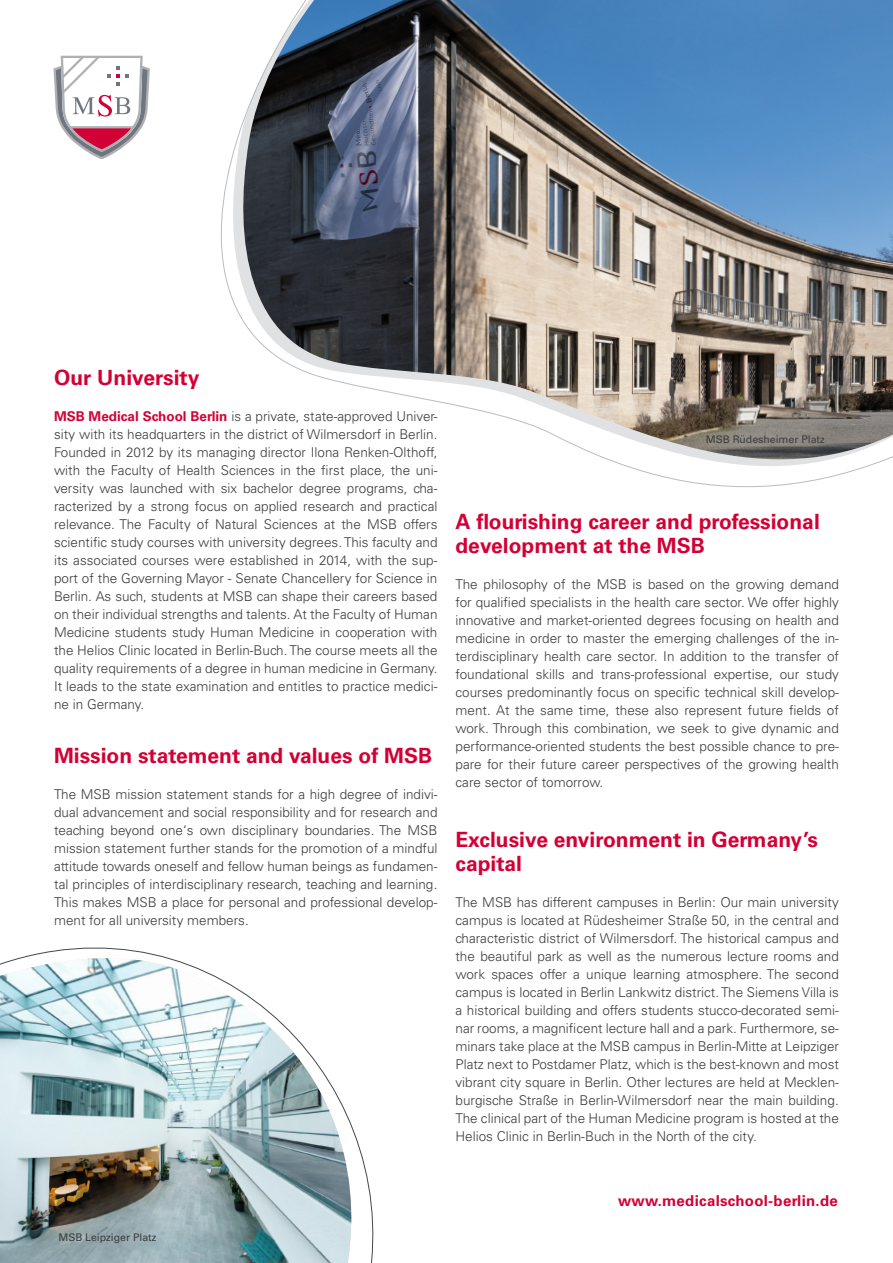
<style>
.page{position:relative;width:893px;height:1263px;background:#fff}
.page>*{position:absolute;margin:0;border:0;box-sizing:border-box;transform-origin:0 0}
.t1{font:700 21px/24px "Univers LT Std";color:#d20035}
.t2{font:700 15px "Univers LT Std";letter-spacing:.02em;color:#d20035}
.t3{font:300 13.5px/18px "Univers LT Std";color:#3c3c3e;text-align:justify}
.t4{font:10.5px "Univers LT Std";color:#3c3c3e}
.s1{font-weight:700;color:#d20035}
</style>
<div class="page">
<svg style="left:54px;top:56px;width:58px;height:103px"></svg>
<svg style="left:112px;top:55px;width:751px;height:433px"></svg>
<img style="left:234px;top:0;width:659px;height:468px">
<img style="left:0;top:958px;width:362px;height:305px">
<h1 class="t1" style="left:54px;top:366px;width:147px">Our University</h1>
<p class="t3" style="left:54px;top:407px;width:385px"><span class="s1">MSB Medical School Berlin</span> is a private, state-approved Univer&shy;sity with its headquarters in the district of Wilmersdorf in Berlin.<br>Founded in 2012 by its managing director Ilona Renken-Olthoff, with the Faculty of Health Sciences in the first place, the uni&shy;versity was launched with six bachelor degree programs, cha&shy;racterized by a strong focus on applied research and practical relevance. The Faculty of Natural Sciences at the MSB offers scientific study courses with university degrees. This faculty and its associated courses were established in 2014, with the sup&shy;port of the Governing Mayor - Senate Chancellery for Science in Berlin. As such, students at MSB can shape their careers based on their individual strengths and talents. At the Faculty of Human Medicine students study Human Medicine in cooperation with the Helios Clinic located in Berlin-Buch. The course meets all the quality requirements of a degree in human medicine in Germany.<br>It leads to the state examination and entitles to practice medici&shy;ne in Germany.</p>
<h1 class="t1" style="left:54px;top:744px;width:379px">Mission statement and values of MSB</h1>
<p class="t3" style="left:54px;top:785px;width:385px">The MSB mission statement stands for a high degree of indivi&shy;dual advancement and social responsibility and for research and teaching beyond one‘s own disciplinary boundaries. The MSB mission statement further stands for the promotion of a mindful attitude towards oneself and fellow human beings as fundamen&shy;tal principles of interdisciplinary research, teaching and learning.<br>This makes MSB a place for personal and professional develop&shy;ment for all university members.</p>
<p class="t4" style="left:706px;top:433px;width:120px">MSB Rüdesheimer Platz</p>
<h1 class="t1" style="left:455px;top:510px;width:366px">A flourishing career and professional development at the MSB</h1>
<p class="t3" style="left:455px;top:575px;width:385px">The philosophy of the MSB is based on the growing demand for qualified specialists in the health care sector. We offer highly innovative and market-oriented degrees focusing on health and medicine in order to master the emerging challenges of the in&shy;terdisciplinary health care sector. In addition to the transfer of foundational skills and trans-professional expertise, our study courses predominantly focus on specific technical skill develop&shy;ment. At the same time, these also represent future fields of work. Through this combination, we seek to give dynamic and performance-oriented students the best possible chance to pre&shy;pare for their future career perspectives of the growing health care sector of tomorrow.</p>
<h1 class="t1" style="left:455px;top:828px;width:364px">Exclusive environment in Germany’s capital</h1>
<p class="t3" style="left:455px;top:893px;width:385px">The MSB has different campuses in Berlin: Our main university campus is located at Rüdesheimer Straße 50, in the central and characteristic district of Wilmersdorf. The historical campus and the beautiful park as well as the numerous lecture rooms and work spaces offer a unique learning atmosphere. The second campus is located in Berlin Lankwitz district. The Siemens Villa is a historical building and offers students stucco-decorated semi&shy;nar rooms, a magnificent lecture hall and a park. Furthermore, se&shy;minars take place at the MSB campus in Berlin-Mitte at Leipziger Platz next to Postdamer Platz, which is the best-known and most vibrant city square in Berlin. Other lectures are held at Mecklen&shy;burgische Straße in Berlin-Wilmersdorf near the main building.<br>The clinical part of the Human Medicine program is hosted at the Helios Clinic in Berlin-Buch in the North of the city.</p>
<p class="t4" style="left:58px;top:1231px;width:99px">MSB Leipziger Platz</p>
<p class="t2" style="left:618px;top:1191px;width:221px">www.medicalschool-berlin.de</p>
</div>
